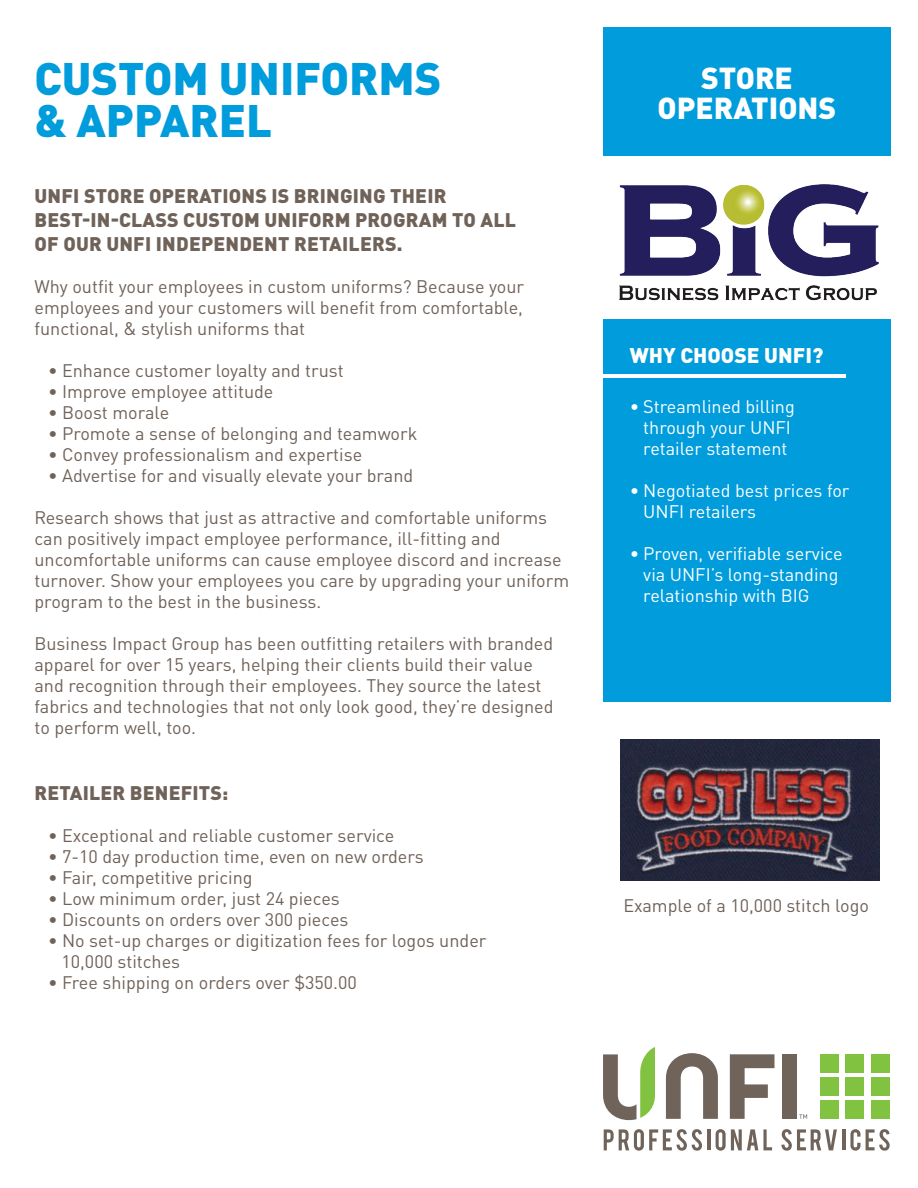
<style>
.page{position:relative;width:918px;height:1188px;background:#fff}
.page>*{position:absolute;margin:0;border:0;box-sizing:border-box;transform-origin:0 0}
.MAIN_HEADING{font:900 45px "DIN";color:#009cdc}
.t1{font:900 30px "DIN";color:#fff}
.SIDEBAR_HEADER{font:900 21px "DIN";color:#fff}
.t2{font:900 19.5px/24px "DINOT";letter-spacing:.01em;color:#6f6259}
.SIDEBAR_BODY{font:18px/21px "DINOT";color:#6f6259}
.SIDEBAR_BODY-2{font:18px "DINOT";color:#fff}
</style>
<div class="page">
<div style="left:603px;top:320px;width:288px;height:382px;background:#009cdc"></div>
<hr style="left:603px;top:374px;width:243px;height:4px;background:#fff">
<div style="left:603px;top:27px;width:288px;height:129px;background:#009cdc"></div>
<svg style="left:730px;top:1054px;width:44px;height:65px"></svg>
<div style="left:782px;top:1054px;width:15px;height:65px;background:#706359"></div>
<svg style="left:666px;top:1053px;width:52px;height:66px"></svg>
<svg style="left:799px;top:1114px;width:8px;height:5px"></svg>
<svg style="left:603px;top:1047px;width:52px;height:73px"></svg>
<svg style="left:604px;top:1129px;width:98px;height:22px"></svg>
<hr style="left:707px;top:1129px;width:3px;height:21px;background:#706359">
<svg style="left:716px;top:1129px;width:56px;height:22px"></svg>
<svg style="left:781px;top:1129px;width:56px;height:22px"></svg>
<hr style="left:842px;top:1129px;width:3px;height:21px;background:#706359">
<svg style="left:850px;top:1129px;width:10px;height:22px"></svg>
<svg style="left:866px;top:1129px;width:24px;height:22px"></svg>
<div style="left:820px;top:1100px;width:19px;height:19px;background:#81c340"></div>
<div style="left:845px;top:1100px;width:19px;height:19px;background:#81c340"></div>
<div style="left:871px;top:1100px;width:19px;height:19px;background:#81c340"></div>
<div style="left:820px;top:1077px;width:19px;height:19px;background:#81c340"></div>
<div style="left:845px;top:1077px;width:19px;height:19px;background:#81c340"></div>
<div style="left:871px;top:1077px;width:19px;height:19px;background:#81c340"></div>
<div style="left:820px;top:1054px;width:19px;height:19px;background:#81c340"></div>
<div style="left:845px;top:1054px;width:19px;height:19px;background:#81c340"></div>
<div style="left:871px;top:1054px;width:19px;height:19px;background:#81c340"></div>
<img style="left:619px;top:184px;width:260px;height:117px">
<img style="left:620px;top:740px;width:259px;height:141px">
<p class="MAIN_HEADING" style="left:34px;top:48px;width:409px">CUSTOM UNIFORMS</p>
<p class="MAIN_HEADING" style="left:34px;top:90px;width:239px">&amp; APPAREL</p>
<p class="t2" style="left:35px;top:184px;width:483px">UNFI STORE OPERATIONS IS BRINGING THEIR<br>BEST-IN-CLASS CUSTOM UNIFORM PROGRAM TO ALL</p>
<p class="t2" style="left:35px;top:232px;width:369px">OF OUR UNFI INDEPENDENT RETAILERS.</p>
<p class="SIDEBAR_BODY" style="left:34px;top:276px;width:491px;text-align:justify">Why outfit your employees in custom uniforms? Because your employees and your customers will benefit from comfortable, functional, &amp; stylish uniforms that</p>
<p class="SIDEBAR_BODY" style="left:48px;top:360px;width:297px">• Enhance customer loyalty and trust</p>
<p class="SIDEBAR_BODY" style="left:48px;top:381px;width:227px">• Improve employee attitude</p>
<p class="SIDEBAR_BODY" style="left:48px;top:402px;width:123px">• Boost morale</p>
<p class="SIDEBAR_BODY" style="left:48px;top:423px;width:371px">• Promote a sense of belonging and teamwork</p>
<p class="SIDEBAR_BODY" style="left:48px;top:444px;width:316px">• Convey professionalism and expertise</p>
<p class="SIDEBAR_BODY" style="left:48px;top:465px;width:367px">• Advertise for and visually elevate your brand</p>
<p class="SIDEBAR_BODY" style="left:34px;top:507px;width:536px">Research shows that just as attractive and comfortable uniforms can positively impact employee performance, ill-fitting and uncomfortable uniforms can cause employee discord and increase turnover. Show your employees you care by upgrading your uniform program to the best in the business.</p>
<p class="SIDEBAR_BODY" style="left:34px;top:633px;width:521px">Business Impact Group has been outfitting retailers with branded apparel for over 15 years, helping their clients build their value and recognition through their employees. They source the latest fabrics and technologies that not only look good, they’re designed to perform well, too.</p>
<p class="t2" style="left:35px;top:781px;width:195px">RETAILER BENEFITS:</p>
<p class="SIDEBAR_BODY" style="left:48px;top:825px;width:348px">• Exceptional and reliable customer service</p>
<p class="SIDEBAR_BODY" style="left:48px;top:846px;width:377px">• 7-10 day production time, even on new orders</p>
<p class="SIDEBAR_BODY" style="left:48px;top:867px;width:206px">• Fair, competitive pricing</p>
<p class="SIDEBAR_BODY" style="left:48px;top:888px;width:293px">• Low minimum order, just 24 pieces</p>
<p class="SIDEBAR_BODY" style="left:48px;top:909px;width:302px">• Discounts on orders over 300 pieces</p>
<p class="SIDEBAR_BODY" style="left:48px;top:930px;width:440px">• No set-up charges or digitization fees for logos under</p>
<p class="SIDEBAR_BODY" style="left:61px;top:951px;width:120px">10,000 stitches</p>
<p class="SIDEBAR_BODY" style="left:48px;top:972px;width:310px">• Free shipping on orders over $350.00</p>
<p class="t1" style="left:701px;top:58px;width:93px">STORE</p>
<p class="t1" style="left:658px;top:88px;width:180px">OPERATIONS</p>
<p class="SIDEBAR_HEADER" style="left:630px;top:341px;width:195px">WHY CHOOSE UNFI?</p>
<p class="SIDEBAR_BODY-2" style="left:630px;top:395px;width:167px">• Streamlined billing</p>
<p class="SIDEBAR_BODY-2" style="left:643px;top:416px;width:149px">through your UNFI</p>
<p class="SIDEBAR_BODY-2" style="left:643px;top:437px;width:146px">retailer statement</p>
<p class="SIDEBAR_BODY-2" style="left:630px;top:479px;width:221px">• Negotiated best prices for</p>
<p class="SIDEBAR_BODY-2" style="left:643px;top:500px;width:114px">UNFI retailers</p>
<p class="SIDEBAR_BODY-2" style="left:630px;top:542px;width:214px">• Proven, verifiable service</p>
<p class="SIDEBAR_BODY-2" style="left:643px;top:563px;width:197px">via UNFI’s long-standing</p>
<p class="SIDEBAR_BODY-2" style="left:643px;top:584px;width:168px">relationship with BIG</p>
<p class="SIDEBAR_BODY" style="left:623px;top:894px;width:247px">Example of a 10,000 stitch logo</p>
</div>
